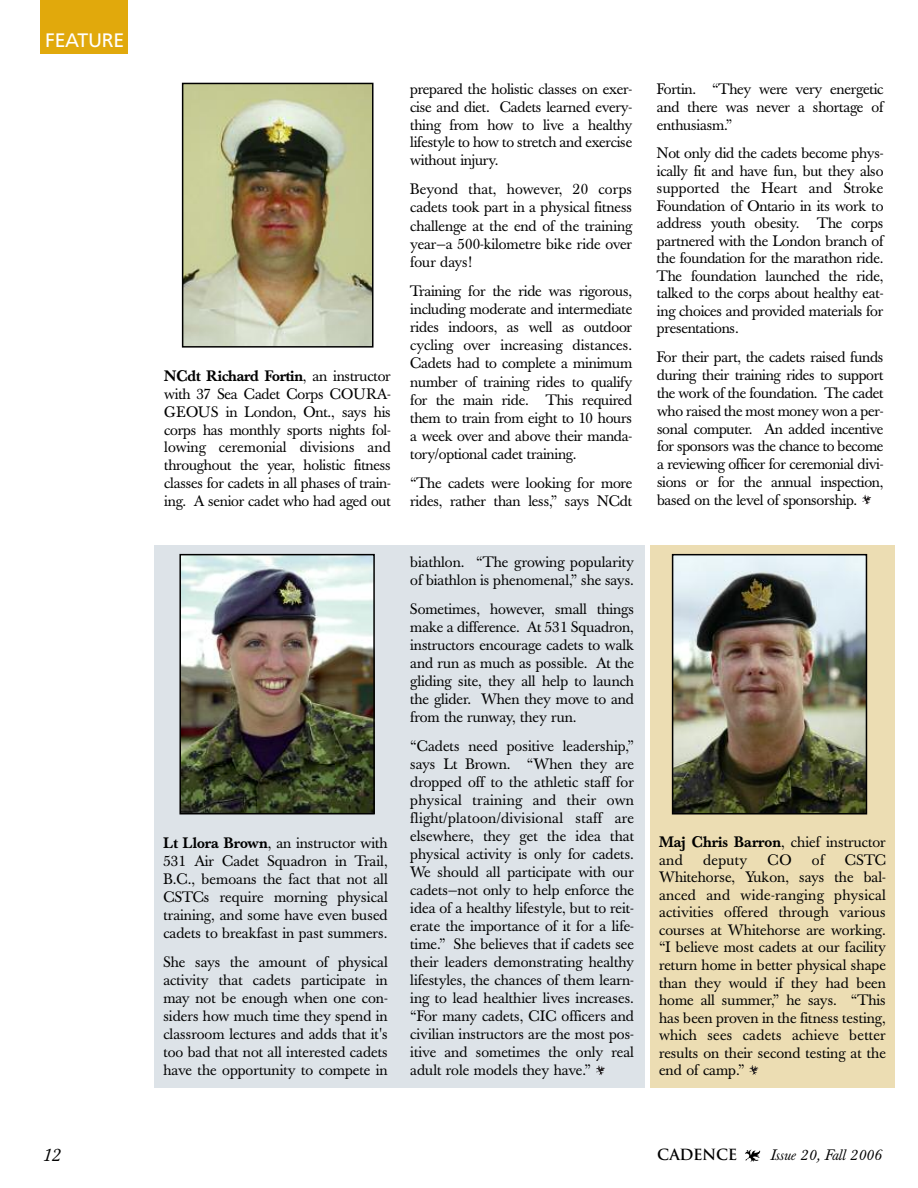
<style>
.page{position:relative;width:918px;height:1188px;background:#fff}
.page>*{position:absolute;margin:0;border:0;box-sizing:border-box;transform-origin:0 0}
.t1{font:19.5px "Frutiger";letter-spacing:-.015em;color:#fff}
.t2{font:italic 18px "Baskerville";color:#000}
.t3{font:15px/18px "Baskerville";letter-spacing:-.015em;color:#000;text-align:justify}
.t4{font:italic 15px "Baskerville";letter-spacing:.005em;color:#000}
.t5{font:700 15px "Trajan";letter-spacing:-.02em;color:#000}
.s1{font-weight:500}
</style>
<div class="page">
<div style="left:650px;top:545px;width:244px;height:543px;background:#ecddb3"></div>
<div style="left:155px;top:545px;width:490px;height:543px;background:#dde3e8"></div>
<div style="left:41px;top:0;width:87px;height:53px;background:#e1a90c"></div>
<img style="left:182px;top:557px;width:190px;height:254px">
<div style="left:179px;top:554px;width:196px;height:260px;border:2px solid #000"></div>
<svg style="left:745px;top:1150px;width:15px;height:12px"></svg>
<img style="left:185px;top:86px;width:186px;height:259px">
<div style="left:182px;top:83px;width:192px;height:265px;border:2px solid #000"></div>
<img style="left:675px;top:557px;width:189px;height:255px">
<div style="left:672px;top:554px;width:195px;height:261px;border:2px solid #000"></div>
<svg style="left:862px;top:495px;width:10px;height:10px"></svg>
<svg style="left:749px;top:1065px;width:10px;height:10px"></svg>
<svg style="left:596px;top:1065px;width:9px;height:10px"></svg>
<h1 class="t1" style="left:45px;top:32px;width:80px">FEATURE</h1>
<p class="t3" style="left:164px;top:369px;width:228px"><span class="s1">NCdt Richard Fortin</span>, an instructor with 37 Sea Cadet Corps COURA-GEOUS in London, Ont., says his corps has monthly sports nights fol&shy;lowing ceremonial divisions and throughout the year, holistic fitness classes for cadets in all phases of train&shy;ing. A senior cadet who had aged out</p>
<p class="t3" style="left:163px;top:836px;width:226px"><span class="s1">Lt Llora Brown</span>, an instructor with 531 Air Cadet Squadron in Trail, B.C., bemoans the fact that not all CSTCs require morning physical training, and some have even bused cadets to breakfast in past summers.</p>
<p class="t3" style="left:163px;top:954px;width:226px">She says the amount of physical activity that cadets participate in may not be enough when one con&shy;siders how much time they spend in classroom lectures and adds that it's too bad that not all interested cadets have the opportunity to compete in</p>
<p class="t3" style="left:410px;top:82px;width:224px">prepared the holistic classes on exer&shy;cise and diet. Cadets learned every&shy;thing from how to live a healthy lifestyle to how to stretch and exercise without injury.</p>
<p class="t3" style="left:410px;top:182px;width:224px">Beyond that, however, 20 corps cadets took part in a physical fitness challenge at the end of the training year—a 500-kilometre bike ride over four days!</p>
<p class="t3" style="left:410px;top:283px;width:224px">Training for the ride was rigorous, including moderate and intermediate rides indoors, as well as outdoor cycling over increasing distances.<br>Cadets had to complete a minimum number of training rides to qualify for the main ride. This required them to train from eight to 10 hours a week over and above their manda&shy;tory/optional cadet training.</p>
<p class="t3" style="left:410px;top:476px;width:223px">“The cadets were looking for more rides, rather than less,” says NCdt</p>
<p class="t3" style="left:410px;top:555px;width:225px">biathlon. “The growing popularity of biathlon is phenomenal,” she says.</p>
<p class="t3" style="left:410px;top:602px;width:225px">Sometimes, however, small things make a difference. At 531 Squadron, instructors encourage cadets to walk and run as much as possible. At the gliding site, they all help to launch the glider. When they move to and from the runway, they run.</p>
<p class="t3" style="left:410px;top:738px;width:225px">“Cadets need positive leadership,” says Lt Brown. “When they are dropped off to the athletic staff for physical training and their own flight/platoon/divisional staff are elsewhere, they get the idea that physical activity is only for cadets.<br>We should all participate with our cadets—not only to help enforce the idea of a healthy lifestyle, but to reit&shy;erate the importance of it for a life&shy;time.” She believes that if cadets see their leaders demonstrating healthy lifestyles, the chances of them learn&shy;ing to lead healthier lives increases. “For many cadets, CIC officers and civilian instructors are the most pos&shy;itive and sometimes the only real adult role models they have.”</p>
<p class="t3" style="left:657px;top:82px;width:228px">Fortin. “They were very energetic and there was never a shortage of enthusiasm.”</p>
<p class="t3" style="left:657px;top:146px;width:228px;line-height:17.5px">Not only did the cadets become phys&shy;ically fit and have fun, but they also supported the Heart and Stroke Foundation of Ontario in its work to address youth obesity. The corps partnered with the London branch of the foundation for the marathon ride.<br>The foundation launched the ride, talked to the corps about healthy eat&shy;ing choices and provided materials for presentations.</p>
<p class="t3" style="left:657px;top:350px;width:228px">For their part, the cadets raised funds during their training rides to support the work of the foundation. The cadet who raised the most money won a per&shy;sonal computer. An added incentive for sponsors was the chance to become a reviewing officer for ceremonial divi&shy;sions or for the annual inspection, based on the level of sponsorship.</p>
<p class="t3" style="left:659px;top:835px;width:228px;line-height:17.5px"><span class="s1">Maj Chris Barron</span>, chief instructor and</p>
<p class="t3" style="left:659px;top:853px;width:228px;line-height:17.5px;text-indent:186px">CSTC Whitehorse, Yukon, says the bal&shy;anced and wide-ranging physical activities offered through various courses at Whitehorse are working. “I believe most cadets at our facility return home in better physical shape than they would if they had been home all summer,” he says. “This has been proven in the fitness testing, which sees cadets achieve better results on their second testing at the end of camp.”</p>
<p class="t3" style="left:703px;top:852px;width:46px">deputy</p>
<p class="t3" style="left:768px;top:852px;width:26px">CO</p>
<p class="t3" style="left:812px;top:852px;width:14px">of</p>
<p class="t2" style="left:42px;top:1148px;width:19px">12</p>
<p class="t5" style="left:657px;top:1146px;width:82px">CADENCE</p>
<p class="t4" style="left:770px;top:1149px;width:113px">Issue 20, Fall 2006</p>
</div>
